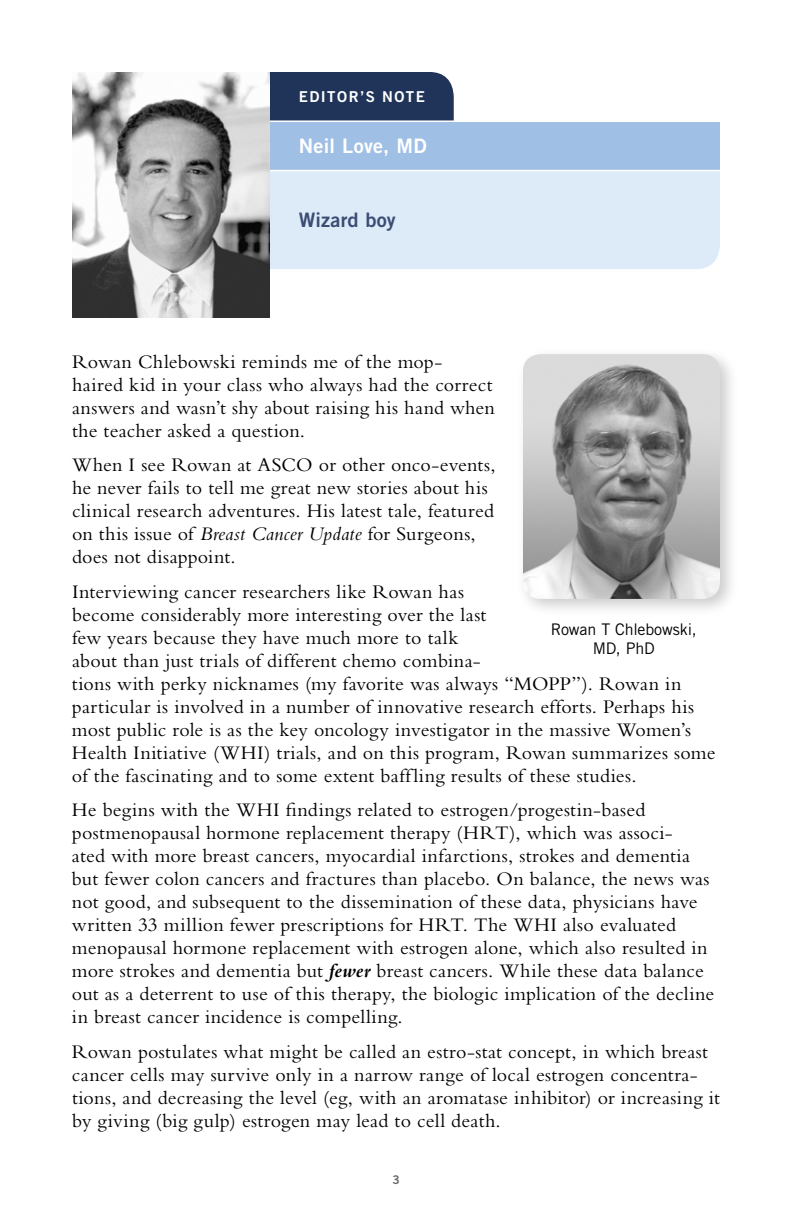
<style>
.page{position:relative;width:792px;height:1224px;background:#fff}
.page>*{position:absolute;margin:0;border:0;box-sizing:border-box;transform-origin:0 0}
.t1{font:20px/23px "Bembo RTP Std";letter-spacing:.01em;color:#000}
.t2{font:20px "Trade Gothic LT Std Bd 2";letter-spacing:.015em;color:#fff}
.t3{font:20px "Trade Gothic LT Std Bd 2";letter-spacing:.01em;color:#3b4d74}
.t4{font:16px/19px "Trade Gothic LT Std";letter-spacing:-.01em;color:#000;text-align:center}
.t5{font:15px "Trade Gothic LT Std Bd 2";letter-spacing:.1em;color:#fff}
.t6{font:12px "Trade Gothic LT Std Bd 2";color:#686767}
.s1{font-style:italic}
.s2{font-weight:700;font-style:italic}
</style>
<div class="page">
<div style="left:270px;top:72px;width:184px;height:48px;background:#20345a"></div>
<div style="left:270px;top:121px;width:450px;height:50px;background:#a0bfe5"></div>
<div style="left:270px;top:171px;width:450px;height:98px;background:#ddebf9"></div>
<hr style="left:270px;top:170px;width:450px;height:1px;background:#fff">
<hr style="left:270px;top:120px;width:450px;height:2px;background:#fff">
<img style="left:72px;top:72px;width:198px;height:246px">
<div style="left:514px;top:345px;width:227px;height:274px;background:#000;opacity:.2"></div>
<img style="left:523px;top:354px;width:197px;height:245px">
<p class="t5" style="left:299px;top:87px;width:128px">EDITOR’S NOTE</p>
<p class="t2" style="left:299px;top:134px;width:129px">Neil Love, MD</p>
<p class="t3" style="left:299px;top:208px;width:99px">Wizard boy</p>
<p class="t1" style="left:72px;top:349px;width:424px">Rowan Chlebowski reminds me of the mop&shy;haired kid in your class who always had the correct answers and wasn’t shy about raising his hand when the teacher asked a question.</p>
<p class="t1" style="left:72px;top:453px;width:425px">When I see Rowan at ASCO or other onco-events, he never fails to tell me great new stories about his clinical research adventures. His latest tale, featured on this issue of <span class="s1">Breast Cancer Update</span> for Surgeons, does not disappoint.</p>
<p class="t1" style="left:72px;top:579px;width:645px">Interviewing cancer researchers like Rowan has<br>become considerably more interesting over the last<br>few years because they have much more to talk<br>about than just trials of different chemo combina-<br>tions with perky nicknames (my favorite was always “MOPP”). Rowan in particular is involved in a number of innovative research efforts. Perhaps his most public role is as the key oncology investigator in the massive Women’s Health Initiative (WHI) trials, and on this program, Rowan summarizes some of the fascinating and to some extent baffling results of these studies.</p>
<p class="t1" style="left:72px;top:798px;width:644px">He begins with the WHI findings related to estrogen/progestin-based postmenopausal hormone replacement therapy (HRT), which was associ-<br>ated with more breast cancers, myocardial infarctions, strokes and dementia but fewer colon cancers and fractures than placebo. On balance, the news was not good, and subsequent to the dissemination of these data, physicians have written 33 million fewer prescriptions for HRT. The WHI also evaluated menopausal hormone replacement with estrogen alone, which also resulted in more strokes and dementia but <span class="s2">fewer</span> breast cancers. While these data balance out as a deterrent to use of this therapy, the biologic implication of the decline in breast cancer incidence is compelling.</p>
<p class="t1" style="left:72px;top:1040px;width:649px">Rowan postulates what might be called an estro-stat concept, in which breast cancer cells may survive only in a narrow range of local estrogen concentra&shy;tions, and decreasing the level (eg, with an aromatase inhibitor) or increasing it by giving (big gulp) estrogen may lead to cell death.</p>
<p class="t4" style="left:551px;top:620px;width:147px">Rowan T Chlebowski,<br>MD, PhD</p>
<p class="t6" style="left:392px;top:1172px;width:9px">3</p>
</div>
